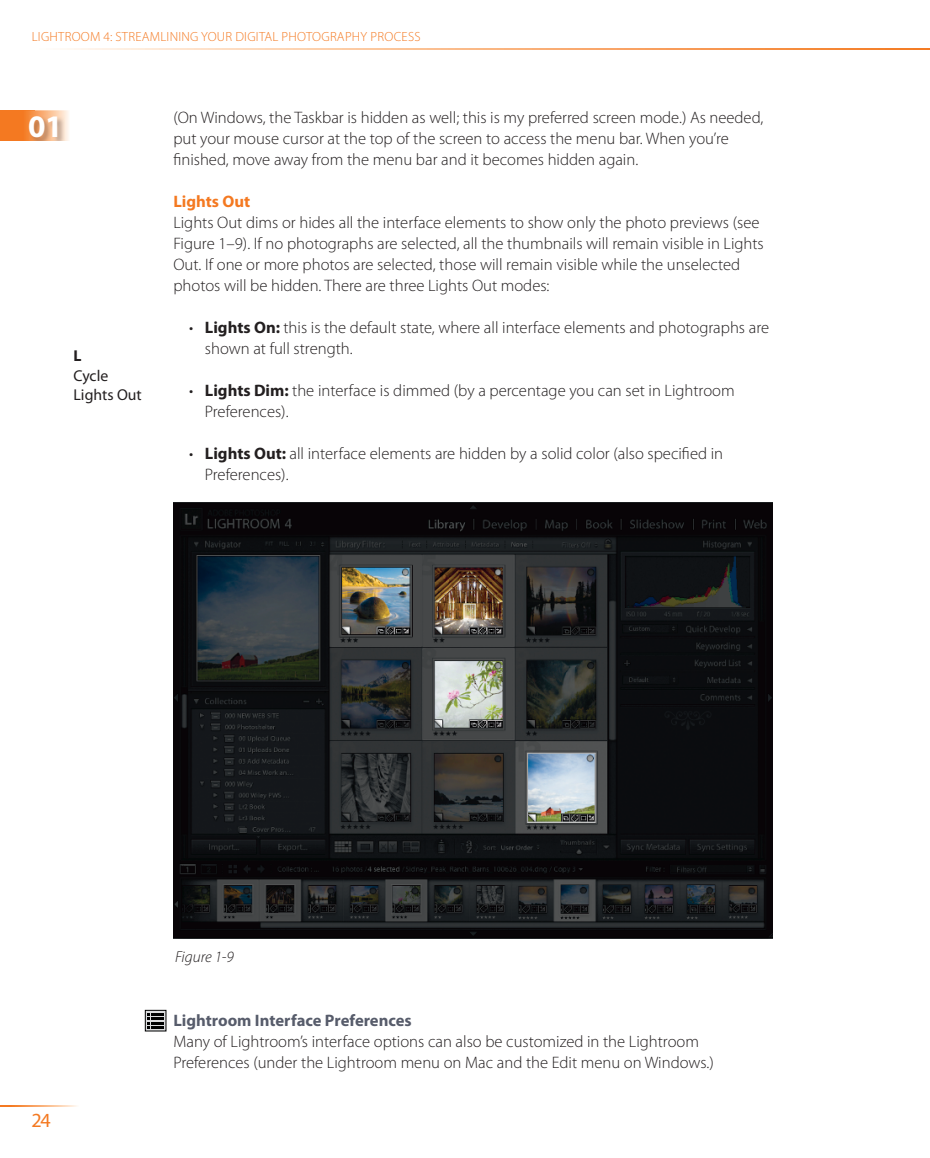
<style>
.page{position:relative;width:930px;height:1158px;background:#fff}
.page>*{position:absolute;margin:0;border:0;box-sizing:border-box;transform-origin:0 0}
.t1{font:700 31.5px "Myriad Pro";color:#fff}
.t2{font:20.12px "Myriad Pro";color:#f47921}
.t3{font:300 16.62px/21px "Myriad Pro";color:#231f20}
.t4{font:700 16.62px "Myriad Pro";color:#575c6b}
.t5{font:700 16.62px "Myriad Pro";color:#f47921}
.t6{font:15.75px/19.2px "Myriad Pro";color:#231f20}
.t7{font:italic 300 15.75px "Myriad Pro";color:#231f20}
.t8{font:700 15.75px "Myriad Pro";color:#231f20}
.t9{font:300 13.3px "Myriad Pro";letter-spacing:.02em;color:#f47921}
.s1{font-weight:700}
</style>
<div class="page">
<hr style="left:0;top:1105px;width:38px;height:1px;background:#f47921">
<svg style="left:15px;top:1105px;width:62px;height:1px"></svg>
<div style="left:0;top:110px;width:35px;height:32px;background:#f47921"></div>
<svg style="left:23px;top:110px;width:46px;height:32px"></svg>
<img style="left:29px;top:116px;width:36px;height:26px">
<svg style="left:67px;top:49px;width:862px;height:1px"></svg>
<img style="left:173px;top:503px;width:599px;height:435px">
<svg style="left:147px;top:1012px;width:17px;height:17px"></svg>
<div style="left:145px;top:1010px;width:21px;height:21px;border:1px solid #000101"></div>
<svg style="left:147px;top:1013px;width:17px;height:15px"></svg>
<p class="t9" style="left:32px;top:31px;width:390px">LIGHTROOM 4: STREAMLINING YOUR DIGITAL PHOTOGRAPHY PROCESS</p>
<h1 class="t1" style="left:28px;top:114px;width:36px">01</h1>
<p class="t8" style="left:74px;top:350px;width:10px">L</p>
<p class="t6" style="left:74px;top:367px;width:70px">Cycle<br>Lights Out</p>
<p class="t3" style="left:173px;top:108px;width:591px">(On Windows, the Taskbar is hidden as well; this is my preferred screen mode.) As needed, put your mouse cursor at the top of the screen to access the menu bar. When you’re finished, move away from the menu bar and it becomes hidden again.</p>
<p class="t5" style="left:173px;top:195px;width:78px">Lights Out</p>
<p class="t3" style="left:173px;top:213px;width:592px">Lights Out dims or hides all the interface elements to show only the photo previews (see Figure 1–9). If no photographs are selected, all the thumbnails will remain visible in Lights Out. If one or more photos are selected, those will remain visible while the unselected photos will be hidden. There are three Lights Out modes:</p>
<p class="t3" style="left:205px;top:318px;width:565px;text-indent:-16px">• <span class="s1">Lights On:</span> this is the default state, where all interface elements and photographs are shown at full strength.</p>
<p class="t3" style="left:205px;top:381px;width:531px;text-indent:-16px">• <span class="s1">Lights Dim:</span> the interface is dimmed (by a percentage you can set in Lightroom<br>Preferences).</p>
<p class="t3" style="left:205px;top:444px;width:519px;text-indent:-16px">• <span class="s1">Lights Out:</span> all interface elements are hidden by a solid color (also specified in<br>Preferences).</p>
<p class="t2" style="left:32px;top:1112px;width:21px">24</p>
<p class="t7" style="left:175px;top:950px;width:60px">Figure 1-9</p>
<p class="t4" style="left:173px;top:1014px;width:240px">Lightroom Interface Preferences</p>
<p class="t3" style="left:173px;top:1032px;width:542px">Many of Lightroom’s interface options can also be customized in the Lightroom<br>Preferences (under the Lightroom menu on Mac and the Edit menu on Windows.)</p>
</div>
